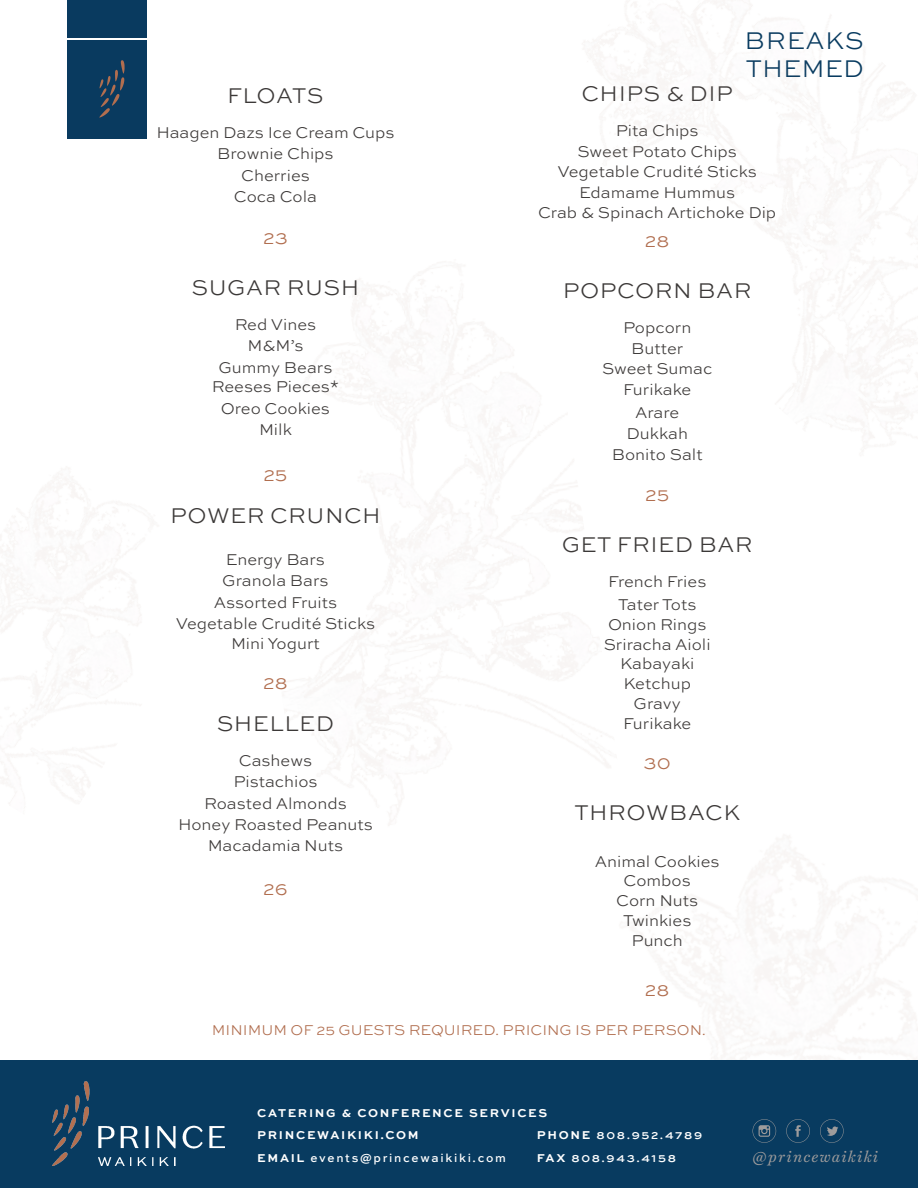
<style>
.page{position:relative;width:918px;height:1188px;background:#fff}
.page>*{position:absolute;margin:0;border:0;box-sizing:border-box;transform-origin:0 0}
.t1{font:300 25.5px "Sweet Sans";letter-spacing:.01em;color:#083b60}
.t2{font:300 22.5px "Sweet Sans";letter-spacing:.02em;color:#3c3938}
.t3{font:300 19.5px "Sweet Sans";color:#b16e4f}
.t4{font:300 16.5px "Sweet Sans";color:#3c3938}
.t5{font:300 15px "Sweet Sans";color:#b16e4f}
.t6{font:italic 15px "Harriet Text";letter-spacing:.08em;color:#9e9c9c}
.t7{font:500 12px "Sweet Sans";letter-spacing:.14em;color:#fff}
.t8{font:700 12px "Sweet Sans";letter-spacing:.14em;color:#fff}
.s1{font-weight:700}
</style>
<div class="page">
<img style="left:570px;top:836px;width:348px;height:225px">
<div style="left:68px;top:0;width:79px;height:38px;background:#093a5f"></div>
<div style="left:68px;top:40px;width:79px;height:100px;background:#093a5f"></div>
<svg style="left:99px;top:60px;width:26px;height:58px"></svg>
<img style="left:317px;top:279px;width:312px;height:612px">
<div style="left:0;top:1061px;width:918px;height:127px;background:#083b60"></div>
<svg style="left:753px;top:1119px;width:91px;height:24px"></svg>
<img style="left:52px;top:1081px;width:172px;height:84px">
<img style="left:401px;top:0;width:517px;height:543px">
<p class="t1" style="left:745px;top:26px;width:121px">BREAKS</p>
<p class="t1" style="left:746px;top:54px;width:120px">THEMED</p>
<p class="t2" style="left:582px;top:81px;width:153px">CHIPS &amp; DIP</p>
<p class="t4" style="left:616px;top:121px;width:84px">Pita Chips</p>
<p class="t4" style="left:578px;top:142px;width:161px">Sweet Potato Chips</p>
<p class="t4" style="left:557px;top:162px;width:201px">Vegetable Crudité Sticks</p>
<p class="t4" style="left:579px;top:184px;width:158px">Edamame Hummus</p>
<p class="t4" style="left:538px;top:203px;width:240px">Crab &amp; Spinach Artichoke Dip</p>
<p class="t3" style="left:645px;top:229px;width:26px">28</p>
<p class="t2" style="left:563px;top:277px;width:190px">POPCORN BAR</p>
<p class="t4" style="left:623px;top:318px;width:70px">Popcorn</p>
<p class="t4" style="left:631px;top:339px;width:54px">Butter</p>
<p class="t4" style="left:602px;top:359px;width:112px">Sweet Sumac</p>
<p class="t4" style="left:623px;top:380px;width:70px">Furikake</p>
<p class="t4" style="left:635px;top:403px;width:46px">Arare</p>
<p class="t4" style="left:627px;top:424px;width:63px">Dukkah</p>
<p class="t4" style="left:612px;top:445px;width:92px">Bonito Salt</p>
<p class="t3" style="left:645px;top:483px;width:26px">25</p>
<p class="t2" style="left:562px;top:532px;width:193px">GET FRIED BAR</p>
<p class="t4" style="left:608px;top:572px;width:100px">French Fries</p>
<p class="t4" style="left:618px;top:595px;width:80px">Tater Tots</p>
<p class="t4" style="left:608px;top:615px;width:100px">Onion Rings</p>
<p class="t4" style="left:604px;top:635px;width:108px">Sriracha Aioli</p>
<p class="t4" style="left:620px;top:655px;width:76px">Kabayaki</p>
<p class="t4" style="left:623px;top:674px;width:69px">Ketchup</p>
<p class="t4" style="left:634px;top:694px;width:49px">Gravy</p>
<p class="t4" style="left:623px;top:714px;width:70px">Furikake</p>
<p class="t3" style="left:644px;top:752px;width:29px">30</p>
<p class="t2" style="left:574px;top:799px;width:167px">THROWBACK</p>
<p class="t4" style="left:595px;top:852px;width:126px">Animal Cookies</p>
<p class="t4" style="left:624px;top:871px;width:69px">Combos</p>
<p class="t4" style="left:616px;top:891px;width:84px">Corn Nuts</p>
<p class="t4" style="left:623px;top:911px;width:70px">Twinkies</p>
<p class="t4" style="left:632px;top:931px;width:53px">Punch</p>
<p class="t3" style="left:645px;top:979px;width:26px">28</p>
<p class="t5" style="left:212px;top:1021px;width:496px">MINIMUM OF 25 GUESTS REQUIRED. PRICING IS PER PERSON.</p>
<p class="t2" style="left:227px;top:83px;width:98px">FLOATS</p>
<p class="t4" style="left:156px;top:123px;width:240px">Haagen Dazs Ice Cream Cups</p>
<p class="t4" style="left:217px;top:144px;width:118px">Brownie Chips</p>
<p class="t4" style="left:241px;top:166px;width:70px">Cherries</p>
<p class="t4" style="left:234px;top:187px;width:85px">Coca Cola</p>
<p class="t3" style="left:263px;top:226px;width:26px">23</p>
<p class="t2" style="left:192px;top:275px;width:169px">SUGAR RUSH</p>
<p class="t4" style="left:235px;top:315px;width:83px">Red Vines</p>
<p class="t4" style="left:247px;top:336px;width:58px">M&amp;M’s</p>
<p class="t4" style="left:219px;top:358px;width:115px">Gummy Bears</p>
<p class="t4" style="left:212px;top:378px;width:129px">Reeses Pieces*</p>
<p class="t4" style="left:221px;top:399px;width:111px">Oreo Cookies</p>
<p class="t4" style="left:259px;top:420px;width:34px">Milk</p>
<p class="t3" style="left:263px;top:463px;width:26px">25</p>
<p class="t2" style="left:170px;top:503px;width:212px">POWER CRUNCH</p>
<p class="t4" style="left:226px;top:550px;width:101px">Energy Bars</p>
<p class="t4" style="left:222px;top:572px;width:108px">Granola Bars</p>
<p class="t4" style="left:214px;top:593px;width:125px">Assorted Fruits</p>
<p class="t4" style="left:176px;top:614px;width:201px">Vegetable Crudité Sticks</p>
<p class="t4" style="left:231px;top:634px;width:90px">Mini Yogurt</p>
<p class="t3" style="left:263px;top:672px;width:26px">28</p>
<p class="t2" style="left:217px;top:711px;width:119px">SHELLED</p>
<p class="t4" style="left:239px;top:751px;width:75px">Cashews</p>
<p class="t4" style="left:233px;top:773px;width:86px">Pistachios</p>
<p class="t4" style="left:204px;top:794px;width:144px">Roasted Almonds</p>
<p class="t4" style="left:178px;top:815px;width:196px">Honey Roasted Peanuts</p>
<p class="t4" style="left:208px;top:837px;width:137px">Macadamia Nuts</p>
<p class="t3" style="left:263px;top:877px;width:26px">26</p>
<p class="t8" style="left:257px;top:1106px;width:291px">CATERING &amp; CONFERENCE SERVICES</p>
<p class="t8" style="left:257px;top:1128px;width:163px">PRINCEWAIKIKI.COM</p>
<p class="t7" style="left:257px;top:1151px;width:250px"><span class="s1">EMAIL</span> events@princewaikiki.com</p>
<p class="t7" style="left:537px;top:1128px;width:167px"><span class="s1">PHONE</span> 808.952.4789</p>
<p class="t7" style="left:537px;top:1151px;width:141px"><span class="s1">FAX</span> 808.943.4158</p>
<p class="t6" style="left:753px;top:1146px;width:127px">@princewaikiki</p>
</div>
